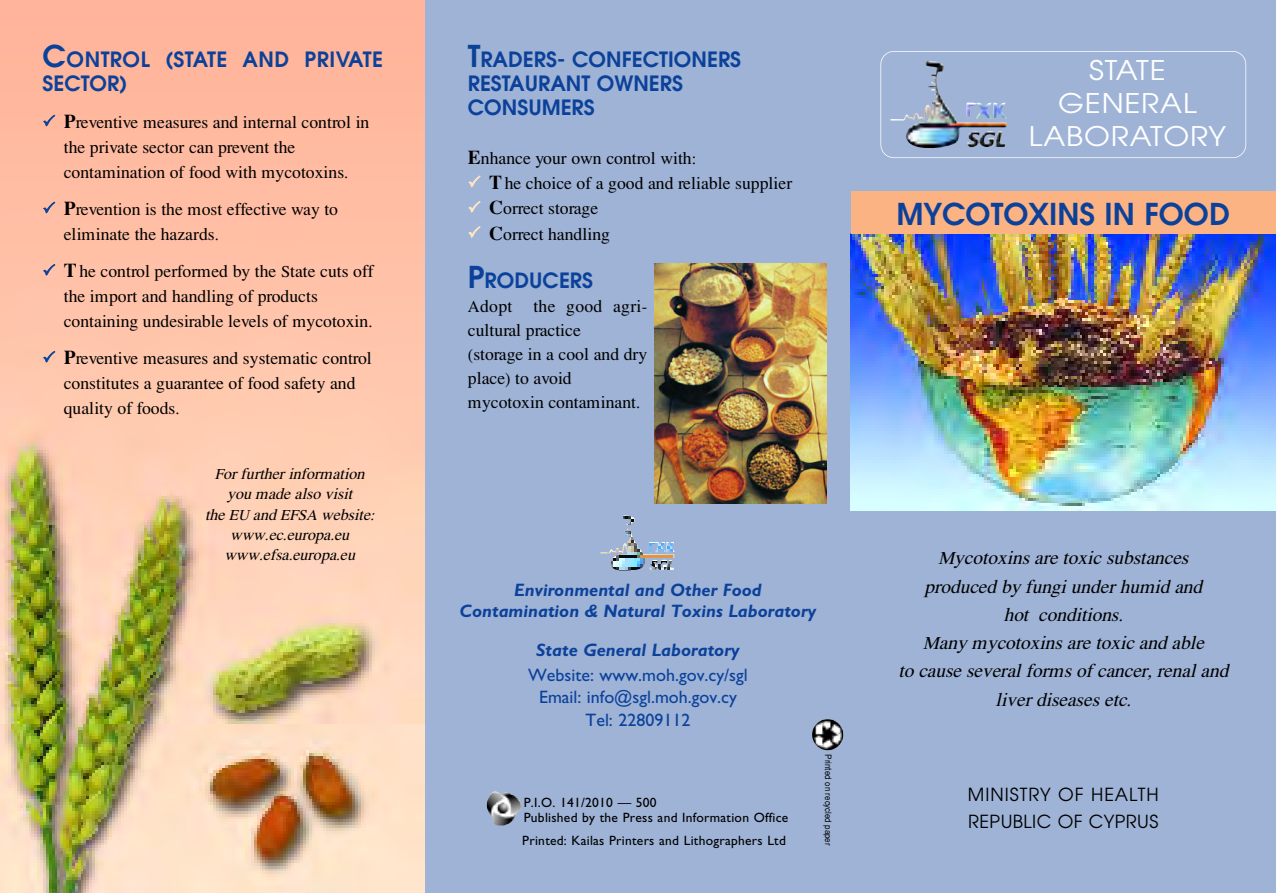
<style>
.page{position:relative;width:1276px;height:893px;background:#fff}
.page>*{position:absolute;margin:0;border:0;box-sizing:border-box;transform-origin:0 0}
.t1{font:700 30px "Mg Avant G";color:#0c419a}
.t2{font:27px/33px "Mg Avant G";letter-spacing:.03em;color:#fff;text-align:center;scale:1.1 1}
.t3{font:700 21px/24px "Mg Avant G";color:#0c419a}
.t4{font:700 21px/24px "Mg Avant G";letter-spacing:.02em;color:#0c419a}
.t5{font:italic 18px/28.2px "Mg New Times";color:#000;text-align:center}
.t6{font:italic 700 18px/21px "CF Jeckyl";color:#0c419a;text-align:center}
.t7{font:18px/22.5px "CF Jeckyl";color:#0c419a;text-align:center}
.t8{font:18px/27.5px "Mg Avant G";letter-spacing:.02em;color:#000}
.t9{font:16.5px/24.8px "Mg New Times";color:#000}
.t10{font:italic 15px/20.2px "Mg New Times";color:#000;text-align:center}
.t11{font:13.5px/15px "CF Jeckyl";letter-spacing:.02em;color:#000}
.t12{font:9px "Gr Helvetica";color:#000;scale:.9 1}
.s1{font-size:30px}
.s2{font-weight:700;font-size:19.5px}
</style>
<div class="page">
<img style="left:0;top:0;width:425px;height:893px">
<div style="left:425px;top:0;width:851px;height:893px;background:#9eb3d6"></div>
<img style="left:850px;top:234px;width:426px;height:276px">
<img style="left:655px;top:263px;width:171px;height:240px">
<div style="left:850px;top:191px;width:426px;height:43px;background:#fcb384"></div>
<img style="left:487px;top:791px;width:35px;height:34px">
<img style="left:812px;top:719px;width:31px;height:31px">
<div style="left:880px;top:51px;width:366px;height:107px;border:2px solid #fff;border-radius:14px"></div>
<img style="left:890px;top:61px;width:116px;height:87px">
<img style="left:600px;top:515px;width:75px;height:56px">
<svg style="left:44px;top:115px;width:11px;height:11px"></svg>
<svg style="left:44px;top:202px;width:11px;height:11px"></svg>
<svg style="left:44px;top:264px;width:11px;height:11px"></svg>
<svg style="left:44px;top:351px;width:11px;height:11px"></svg>
<p class="t4" style="left:43px;top:47px;width:342px"><span class="s1">C</span>ONTROL (STATE AND PRIVATE<br>SECTOR)</p>
<p class="t9" style="left:64px;top:110px;width:307px"><span class="s2">P</span>reventive measures and internal control in the private sector can prevent the contamination of food with mycotoxins.</p>
<p class="t9" style="left:64px;top:197px;width:276px"><span class="s2">P</span>revention is the most effective way to eliminate the hazards.</p>
<p class="t9" style="left:64px;top:259px;width:311px"><span class="s2">T</span>he control performed by the State cuts off the import and handling of products containing undesirable levels of mycotoxin.</p>
<p class="t9" style="left:64px;top:346px;width:310px"><span class="s2">P</span>reventive measures and systematic control constitutes a guarantee of food safety and quality of foods.</p>
<p class="t10" style="left:205px;top:464px;width:171px">For further information you made also visit<br>the EU and EFSA website: www.ec.europa.eu www.efsa.europa.eu</p>
<p class="t3" style="left:468px;top:47px;width:275px"><span class="s1">T</span>RADERS- CONFECTIONERS<br>RESTAURANT OWNERS<br>CONSUMERS</p>
<p class="t9" style="left:489px;top:145px;width:304px;line-height:25.2px;text-indent:-21px"><span class="s2">E</span>nhance your own control with:<br><span class="s2">T</span>he choice of a good and reliable supplier<br><span class="s2">C</span>orrect storage<br><span class="s2">C</span>orrect handling</p>
<p class="t3" style="left:468px;top:268px;width:127px"><span class="s1">P</span>RODUCERS</p>
<p class="t9" style="left:468px;top:293px;width:46px">Adopt</p>
<p class="t9" style="left:468px;top:294px;width:181px;line-height:24px;text-indent:65px">the good agri&shy;cultural practice<br>(storage in a cool and dry place) to avoid mycotoxin contaminant.</p>
<p class="t6" style="left:460px;top:579px;width:358px">Environmental and Other Food<br>Contamination &amp; Natural Toxins Laboratory</p>
<p class="t6" style="left:536px;top:639px;width:205px">State General Laboratory</p>
<p class="t7" style="left:528px;top:665px;width:221px">Website: www.moh.gov.cy/sgl<br>Email: info@sgl.moh.gov.cy<br>Tel: 22809112</p>
<p class="t11" style="left:524px;top:796px;width:266px">P.I.O. 141/2010 — 500<br>Published by the Press and Information Office</p>
<p class="t11" style="left:522px;top:834px;width:265px">Printed: Kailas Printers and Lithographers Ltd</p>
<p class="t12" style="left:833px;top:754px;width:103px;rotate:90deg">Printed on recycled paper</p>
<h2 class="t2" style="left:1029px;top:54px;width:181px">STATE<br>GENERAL<br>LABORATORY</h2>
<h1 class="t1" style="left:896px;top:197px;width:335px">MYCOTOXINS IN FOOD</h1>
<p class="t5" style="left:898px;top:544px;width:331px">Mycotoxins are toxic substances<br>produced by fungi under humid and<br>hot conditions.<br>Many mycotoxins are toxic and able<br>to cause several forms of cancer, renal and liver diseases etc.</p>
<p class="t8" style="left:968px;top:781px;width:192px">MINISTRY OF HEALTH<br>REPUBLIC OF CYPRUS</p>
</div>
